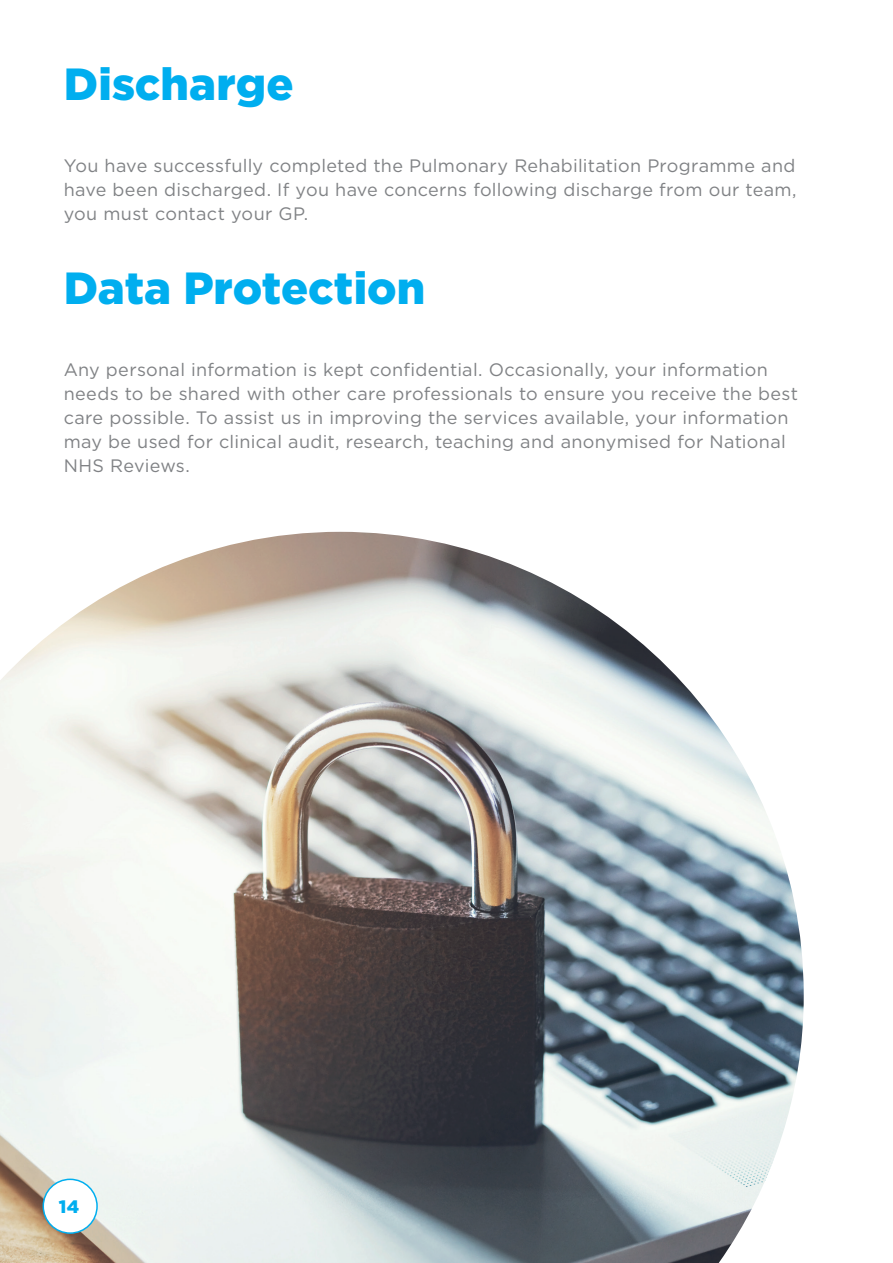
<style>
.page{position:relative;width:893px;height:1263px;background:#fff}
.page>*{position:absolute;margin:0;border:0;box-sizing:border-box;transform-origin:0 0}
.t1{font:900 45px "Gotham";color:#00aeef}
.t2{font:18px/24px "Gotham";letter-spacing:.015em;color:#808285;text-align:justify}
.t3{font:900 18px "Gotham";color:#00aeef}
</style>
<div class="page">
<img style="left:0;top:532px;width:804px;height:731px">
<div style="left:43px;top:1179px;width:54px;height:54px;background:#fff;border-radius:50%"></div>
<div style="left:43px;top:1178px;width:55px;height:56px;border:2px solid #00aeef;border-radius:50%"></div>
<h1 class="t1" style="left:64px;top:58px;width:231px">Discharge</h1>
<p class="t2" style="left:64px;top:153px;width:734px">You have successfully completed the Pulmonary Rehabilitation Programme and have been discharged. If you have concerns following discharge from our team, you must contact your GP.</p>
<h1 class="t1" style="left:64px;top:262px;width:363px">Data Protection</h1>
<p class="t2" style="left:64px;top:357px;width:736px;text-align:left">Any personal information is kept confidential. Occasionally, your information needs to be shared with other care professionals to ensure you receive the best care possible. To assist us in improving the services available, your information may be used for clinical audit, research, teaching and anonymised for National NHS Reviews.</p>
<p class="t3" style="left:59px;top:1196px;width:22px">14</p>
</div>
